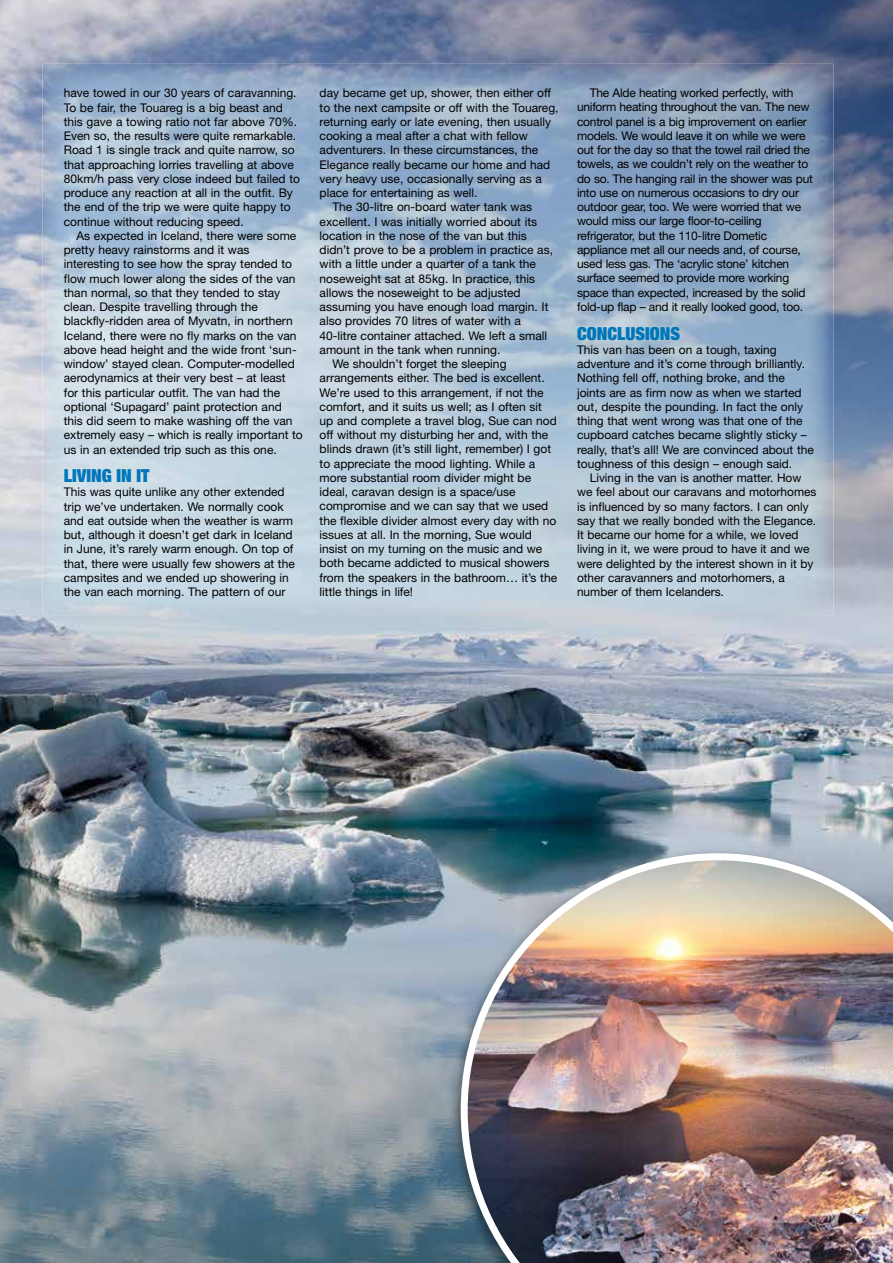
<style>
.page{position:relative;width:893px;height:1263px;background:#fff}
.page>*{position:absolute;margin:0;border:0;box-sizing:border-box;transform-origin:0 0}
.t1{font:900 condensed 18px "Helvetica Neue LT Std";color:#0077ba}
.t2{font:12px/14.2px "Helvetica Neue LT Std";color:#000}
.t3{font:12px/14.2px "Helvetica Neue LT Std";letter-spacing:-.02em;color:#000}
</style>
<div class="page">
<img style="left:0;top:0;width:893px;height:1263px">
<img style="left:447px;top:847px;width:446px;height:416px">
<img style="left:461px;top:853px;width:432px;height:410px">
<img style="left:95px;top:114px;width:686px;height:500px">
<img style="left:43px;top:64px;width:790px;height:50px">
<img style="left:43px;top:114px;width:52px;height:501px">
<img style="left:781px;top:114px;width:52px;height:501px">
<img style="left:95px;top:614px;width:686px;height:1px">
<p class="t2" style="left:64px;top:86px;width:238px">have towed in our 30 years of caravanning.<br>To be fair, the Touareg is a big beast and this gave a towing ratio not far above 70%.<br>Even so, the results were quite remarkable.<br>Road 1 is single track and quite narrow, so that approaching lorries travelling at above 80km/h pass very close indeed but failed to produce any reaction at all in the outfit. By the end of the trip we were quite happy to continue without reducing speed.</p>
<p class="t2" style="left:64px;top:228px;width:241px;text-indent:13px">As expected in Iceland, there were some pretty heavy rainstorms and it was interesting to see how the spray tended to flow much lower along the sides of the van than normal, so that they tended to stay clean. Despite travelling through the blackfly-ridden area of Myvatn, in northern Iceland, there were no fly marks on the van above head height and the wide front ‘sun&shy;window’ stayed clean. Computer-modelled aerodynamics at their very best – at least for this particular outfit. The van had the optional ‘Supagard’ paint protection and this did seem to make washing off the van extremely easy – which is really important to us in an extended trip such as this one.</p>
<h1 class="t1" style="left:64px;top:464px;width:87px">LIVING IN IT</h1>
<p class="t2" style="left:64px;top:485px;width:233px">This was quite unlike any other extended trip we’ve undertaken. We normally cook and eat outside when the weather is warm but, although it doesn’t get dark in Iceland in June, it’s rarely warm enough. On top of that, there were usually few showers at the campsites and we ended up showering in the van each morning. The pattern of our</p>
<p class="t2" style="left:320px;top:86px;width:233px">day became get up, shower, then either off</p>
<p class="t2" style="left:320px;top:100px;width:240px">to the next campsite or off with the Touareg,</p>
<p class="t2" style="left:320px;top:114px;width:233px">returning early or late evening, then usually</p>
<p class="t2" style="left:320px;top:129px;width:210px">cooking a meal after a chat with fellow</p>
<p class="t2" style="left:320px;top:143px;width:220px">adventurers. In these circumstances, the</p>
<p class="t2" style="left:320px;top:157px;width:232px">Elegance really became our home and had</p>
<p class="t2" style="left:320px;top:171px;width:224px">very heavy use, occasionally serving as a</p>
<p class="t2" style="left:320px;top:185px;width:160px">place for entertaining as well.</p>
<p class="t2" style="left:332px;top:200px;width:201px">The 30-litre on-board water tank was</p>
<p class="t2" style="left:320px;top:214px;width:219px">excellent. I was initially worried about its</p>
<p class="t2" style="left:320px;top:228px;width:209px">location in the nose of the van but this</p>
<p class="t2" style="left:320px;top:242px;width:235px">didn’t prove to be a problem in practice as,</p>
<p class="t2" style="left:320px;top:257px;width:218px">with a little under a quarter of a tank the</p>
<p class="t2" style="left:320px;top:271px;width:217px">noseweight sat at 85kg. In practice, this</p>
<p class="t2" style="left:320px;top:285px;width:203px">allows the noseweight to be adjusted</p>
<p class="t2" style="left:320px;top:299px;width:230px">assuming you have enough load margin. It</p>
<p class="t2" style="left:320px;top:314px;width:203px">also provides 70 litres of water with a</p>
<p class="t2" style="left:320px;top:328px;width:229px">40-litre container attached. We left a small</p>
<p class="t2" style="left:320px;top:342px;width:182px">amount in the tank when running.</p>
<p class="t2" style="left:332px;top:356px;width:176px">We shouldn’t forget the sleeping</p>
<p class="t2" style="left:320px;top:371px;width:227px">arrangements either. The bed is excellent.</p>
<p class="t2" style="left:320px;top:385px;width:225px">We’re used to this arrangement, if not the</p>
<p class="t2" style="left:320px;top:399px;width:224px">comfort, and it suits us well; as I often sit</p>
<p class="t2" style="left:320px;top:413px;width:239px">up and complete a travel blog, Sue can nod</p>
<p class="t2" style="left:320px;top:428px;width:230px">off without my disturbing her and, with the</p>
<p class="t2" style="left:320px;top:442px;width:233px">blinds drawn (it’s still light, remember) I got</p>
<p class="t2" style="left:320px;top:456px;width:217px">to appreciate the mood lighting. While a</p>
<p class="t2" style="left:320px;top:470px;width:213px">more substantial room divider might be</p>
<p class="t2" style="left:320px;top:485px;width:197px">ideal, caravan design is a space/use</p>
<p class="t2" style="left:320px;top:499px;width:230px">compromise and we can say that we used</p>
<p class="t2" style="left:320px;top:513px;width:238px">the flexible divider almost every day with no</p>
<p class="t2" style="left:320px;top:527px;width:214px">issues at all. In the morning, Sue would</p>
<p class="t2" style="left:320px;top:542px;width:224px">insist on my turning on the music and we</p>
<p class="t2" style="left:320px;top:556px;width:231px">both became addicted to musical showers</p>
<p class="t2" style="left:320px;top:570px;width:239px">from the speakers in the bathroom… it’s the</p>
<p class="t2" style="left:320px;top:584px;width:95px">little things in life!</p>
<p class="t3" style="left:577px;top:86px;width:237px;text-indent:13px">The Alde heating worked perfectly, with uniform heating throughout the van. The new control panel is a big improvement on earlier models. We would leave it on while we were out for the day so that the towel rail dried the towels, as we couldn’t rely on the weather to do so. The hanging rail in the shower was put into use on numerous occasions to dry our outdoor gear, too. We were worried that we would miss our large floor-to-ceiling refrigerator, but the 110-litre Dometic appliance met all our needs and, of course, used less gas. The ‘acrylic stone’ kitchen surface seemed to provide more working space than expected, increased by the solid fold-up flap – and it really looked good, too.</p>
<h1 class="t1" style="left:577px;top:322px;width:105px">CONCLUSIONS</h1>
<p class="t2" style="left:577px;top:342px;width:238px">This van has been on a tough, taxing adventure and it’s come through brilliantly.<br>Nothing fell off, nothing broke, and the joints are as firm now as when we started out, despite the pounding. In fact the only thing that went wrong was that one of the cupboard catches became slightly sticky – really, that’s all! We are convinced about the toughness of this design – enough said.</p>
<p class="t2" style="left:577px;top:471px;width:241px;text-indent:13px">Living in the van is another matter. How we feel about our caravans and motorhomes is influenced by so many factors. I can only say that we really bonded with the Elegance.<br>It became our home for a while, we loved living in it, we were proud to have it and we were delighted by the interest shown in it by other caravanners and motorhomers, a number of them Icelanders.</p>
</div>
